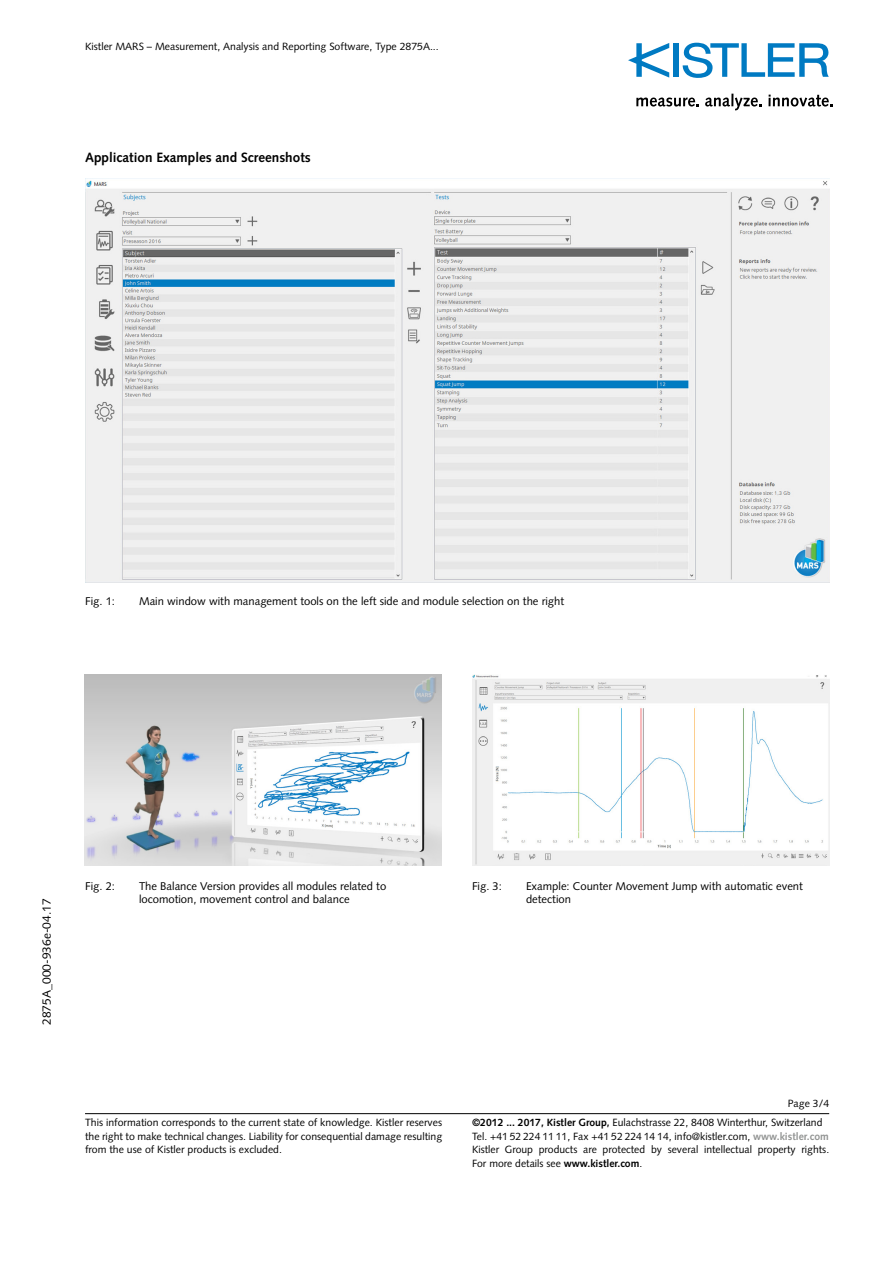
<style>
.page{position:relative;width:893px;height:1263px;background:#fff}
.page>*{position:absolute;margin:0;border:0;box-sizing:border-box;transform-origin:0 0}
._2_00_U-Titel{font:700 13.5px "Syntax LT Std";color:#000}
.t1{font:12px "Syntax LT Std";color:#000}
._4_00_Legende{font:11.25px/13.5px "Syntax LT Std";color:#000}
.t2{font:10.5px/13.5px "Syntax LT Std";color:#000}
.s1{font-weight:700}
.s2{font-weight:700;color:#929493}
</style>
<div class="page">
<hr style="left:85px;top:1113px;width:744px;height:1px;background:#000">
<div style="left:673px;top:43px;width:6px;height:34px;background:#007ac2"></div>
<svg style="left:683px;top:43px;width:146px;height:35px"></svg>
<svg style="left:628px;top:43px;width:41px;height:35px"></svg>
<svg style="left:636px;top:98px;width:63px;height:9px"></svg>
<svg style="left:705px;top:94px;width:57px;height:16px"></svg>
<svg style="left:768px;top:95px;width:65px;height:12px"></svg>
<img style="left:85px;top:179px;width:744px;height:403px">
<img style="left:85px;top:674px;width:357px;height:192px">
<img style="left:472px;top:674px;width:357px;height:192px">
<p class="t2" style="left:85px;top:40px;width:355px">Kistler MARS – Measurement, Analysis and Reporting Software, Type 2875A...</p>
<p class="_2_00_U-Titel" style="left:85px;top:150px;width:227px">Application Examples and Screenshots</p>
<p class="_4_00_Legende" style="left:85px;top:595px;width:32px">Fig. 1:</p>
<p class="_4_00_Legende" style="left:139px;top:595px;width:427px">Main window with management tools on the left side and module selection on the right</p>
<p class="t1" style="left:39px;top:1025px;width:128px;rotate:-90deg">2875A_000-936e-04.17</p>
<p class="_4_00_Legende" style="left:85px;top:879px;width:32px">Fig. 2:</p>
<p class="_4_00_Legende" style="left:139px;top:879px;width:249px">The Balance Version provides all modules related to locomotion, movement control and balance</p>
<p class="_4_00_Legende" style="left:472px;top:879px;width:32px">Fig. 3:</p>
<p class="_4_00_Legende" style="left:526px;top:879px;width:278px">Example: Counter Movement Jump with automatic event detection</p>
<p class="t2" style="left:85px;top:1116px;width:359px;text-align:justify">This information corresponds to the current state of knowledge. Kistler reserves the right to make technical changes. Liability for consequential damage resulting from the use of Kistler products is excluded.</p>
<p class="t2" style="left:788px;top:1097px;width:43px">Page 3/4</p>
<p class="t2" style="left:472px;top:1116px;width:359px"><span class="s1">©2012 ... 2017, Kistler Group,</span> Eulachstrasse 22, 8408 Winterthur, Switzerland Tel. +41 52 224 11 11, Fax +41 52 224 14 14, info@kistler.com, <span class="s2">www.kistler.com </span>Kistler Group products are protected by several intellectual property rights.<br>For more details see <span class="s1">www.kistler.com</span>.</p>
</div>
